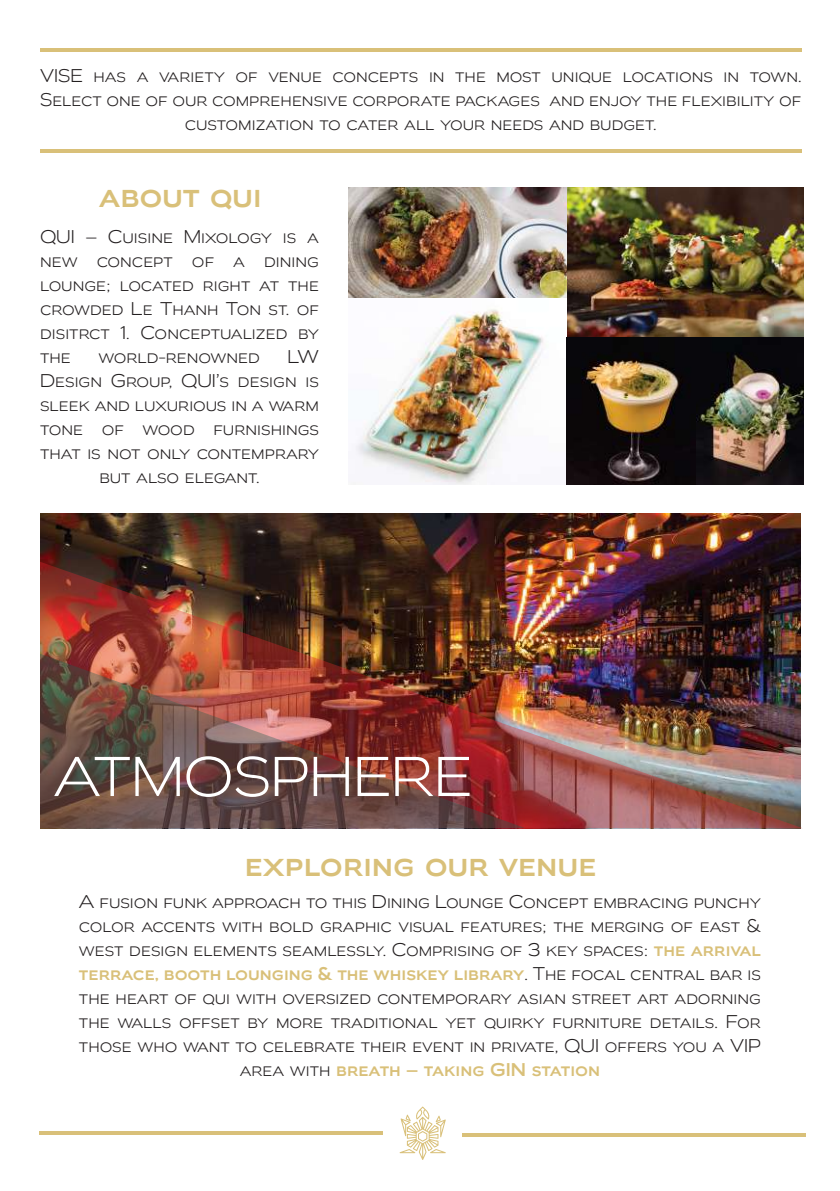
<style>
.page{position:relative;width:840px;height:1191px;background:#fff}
.page>*{position:absolute;margin:0;border:0;box-sizing:border-box;transform-origin:0 0}
.t1{font:54.6px "Biondi Sans Lt";letter-spacing:-.005em;color:#fff}
.t2{font:32px "Biondi Sans Rg";color:#d9c079}
.t3{font:18px/24px "Biondi Sans Lt";color:#231f20;text-align:justify}
.t4{font:18px "Biondi Sans Rg";color:#d9c079}
.s1{font-family:"Biondi Sans Rg";color:#d9c079}
.s2{font-family:"Biondi Sans Lt";color:#231f20}
</style>
<div class="page">
<img style="left:348px;top:187px;width:454px;height:298px">
<svg style="left:399px;top:1106px;width:46px;height:54px"></svg>
<img style="left:40px;top:514px;width:760px;height:46px">
<img style="left:40px;top:560px;width:762px;height:268px">
<img style="left:40px;top:652px;width:485px;height:176px">
<hr style="left:40px;top:149px;width:761px;height:3px;background:#d9c079">
<hr style="left:40px;top:48px;width:761px;height:3px;background:#d9c079">
<hr style="left:39px;top:1131px;width:343px;height:3px;background:#d9c079">
<hr style="left:462px;top:1133px;width:343px;height:3px;background:#d9c079">
<p class="t3" style="left:40px;top:63px;width:762px;text-align:center">VISE has a variety of venue concepts in the most unique locations in town.<br>Select one of our comprehensive corporate packages and enjoy the flexibility of customization to cater all your needs and budget.</p>
<h2 class="t2" style="left:99px;top:176px;width:164px">about qui</h2>
<p class="t3" style="left:40px;top:224px;width:280px">QUI – Cuisine Mixology is a new concept of a dining lounge; located right at the crowded Le Thanh Ton st. of disitrct 1. Conceptualized by the</p>
<p class="t3" style="left:98px;top:344px;width:163px">world-renowned</p>
<p class="t3" style="left:287px;top:344px;width:33px">LW</p>
<p class="t3" style="left:40px;top:368px;width:280px">Design Group, QUI’s design is</p>
<p class="t3" style="left:40px;top:392px;width:280px">sleek and luxurious in a warm</p>
<p class="t3" style="left:40px;top:416px;width:280px">tone of wood furnishings</p>
<p class="t3" style="left:40px;top:440px;width:280px">that is not only contemprary</p>
<p class="t3" style="left:99px;top:464px;width:161px">but also elegant.</p>
<h1 class="t1" style="left:53px;top:743px;width:420px">ATMOSPHERE</h1>
<h2 class="t2" style="left:245px;top:845px;width:353px">exploring our venue</h2>
<p class="t3" style="left:79px;top:889px;width:683px">A fusion funk approach to this Dining Lounge Concept embracing punchy color accents with bold graphic visual features; the merging of east &amp; west design elements seamlessly. Comprising of 3 key spaces: <span class="s1">the arrival</span></p>
<p class="t4" style="left:79px;top:962px;width:683px">terrace, booth lounging &amp; the whiskey library<span class="s2">. The focal central bar is</span></p>
<p class="t3" style="left:79px;top:985px;width:683px">the heart of qui with oversized contemporary asian street art adorning the walls offset by more traditional yet quirky furniture details. For those who want to celebrate their event in private, QUI offers you a VIP</p>
<p class="t4" style="left:239px;top:1058px;width:362px"><span class="s2">area with</span> breath – taking GIN station</p>
</div>
